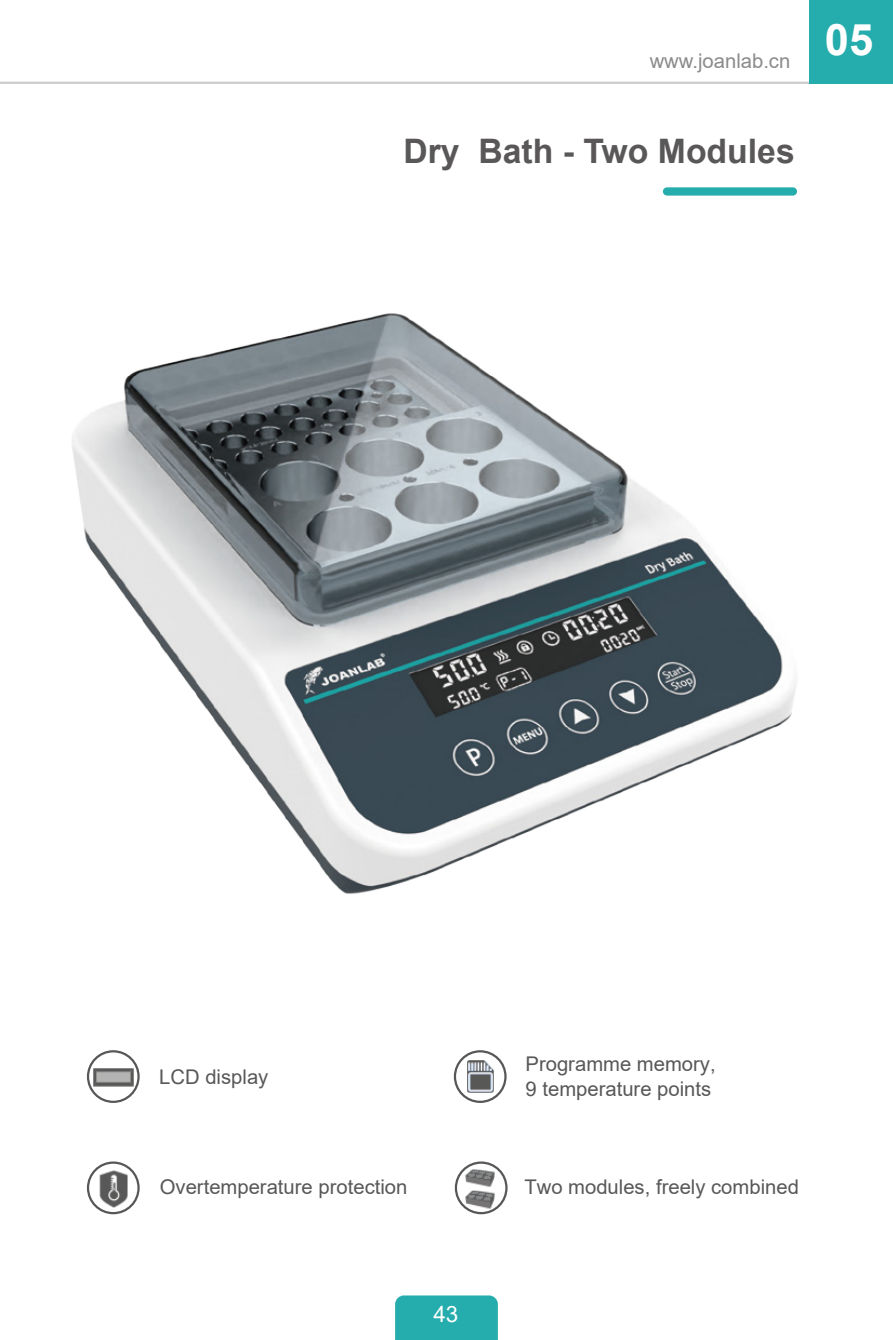
<style>
.page{position:relative;width:893px;height:1340px;background:#fff}
.page>*{position:absolute;margin:0;border:0;box-sizing:border-box;transform-origin:0 0}
.t1{font:700 33.75px "Arial";color:#595757}
.t2{font:22.5px "Arial";color:#fff}
.t3{font:20.25px/24.8px "Arial";color:#595757}
.t4{font:20.25px "Arial";color:#8b8b8b}
</style>
<div class="page">
<div style="left:663px;top:187px;width:134px;height:9px;background:#25acac;border-radius:4px"></div>
<div style="left:455px;top:1161px;width:53px;height:53px;border:2px solid #565757;border-radius:50%"></div>
<img style="left:465px;top:1191px;width:30px;height:22px">
<img style="left:465px;top:1164px;width:30px;height:27px">
<div style="left:454px;top:1050px;width:53px;height:52px;border:2px solid #565757;border-radius:50%"></div>
<img style="left:467px;top:1060px;width:27px;height:33px">
<div style="left:87px;top:1161px;width:53px;height:53px;border:2px solid #565757;border-radius:50%"></div>
<img style="left:96px;top:1168px;width:34px;height:40px">
<img style="left:91px;top:1066px;width:45px;height:21px">
<div style="left:87px;top:1050px;width:53px;height:52px;border:2px solid #565757;border-radius:50%"></div>
<img style="left:72px;top:313px;width:725px;height:581px">
<hr style="left:0;top:82px;width:893px;height:2px;background:#ccc">
<div style="left:395px;top:1295px;width:103px;height:44px;background:#25acac"></div>
<div style="left:809px;top:0;width:84px;height:84px;background:#25acac"></div>
<p class="t4" style="left:650px;top:47px;width:225px">www.joanlab.cn <sup>05</sup></p>
<h1 class="t1" style="left:403px;top:127px;width:393px">Dry Bath - Two Modules</h1>
<p class="t3" style="left:159px;top:1064px;width:111px">LCD display</p>
<p class="t3" style="left:526px;top:1051px;width:192px">Programme memory,<br>9 temperature points</p>
<p class="t3" style="left:160px;top:1174px;width:249px">Overtemperature protection</p>
<p class="t2" style="left:433px;top:1298px;width:27px">43</p>
<p class="t3" style="left:524px;top:1174px;width:276px">Two modules, freely combined</p>
</div>
